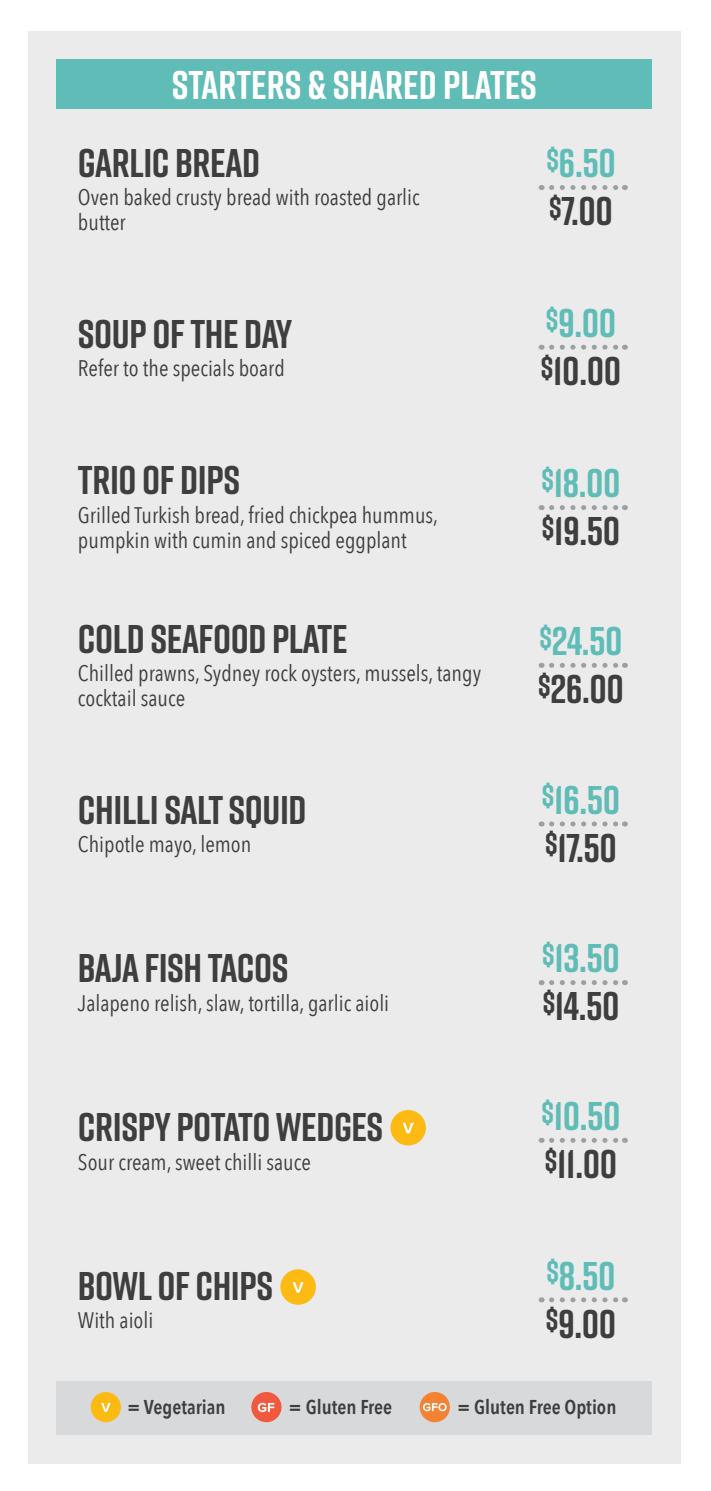
<style>
.page{position:relative;width:711px;height:1491px;background:#fff}
.page>*{position:absolute;margin:0;border:0;box-sizing:border-box;transform-origin:0 0}
.t1{font:700 40px/48px "Rift";letter-spacing:-.01em;color:#3e3e3f}
.t2{font:700 40px/48px "Rift";letter-spacing:-.01em;color:#60bcb6}
.t3{font:700 40px "Rift";color:#fff}
.t4{font:22.5px/25px "Avenir Next Condensed";color:#3e3e3f}
.t5{font:600 20px "Avenir Next Condensed";color:#3e3e3f}
.s1{color:#3e3e3f}
.s2{color:#60bcb6}
</style>
<div class="page">
<div style="left:28px;top:31px;width:652px;height:1432px;background:#ebebec"></div>
<div style="left:57px;top:59px;width:595px;height:50px;background:#60bcb6"></div>
<div style="left:280px;top:1269px;width:36px;height:35px;background:#fcba13;border-radius:50%"></div>
<svg style="left:292px;top:1282px;width:11px;height:10px"></svg>
<div style="left:390px;top:1110px;width:36px;height:35px;background:#fcba13;border-radius:50%"></div>
<svg style="left:402px;top:1122px;width:12px;height:11px"></svg>
<svg style="left:551px;top:185px;width:74px;height:5px"></svg>
<svg style="left:551px;top:345px;width:74px;height:5px"></svg>
<svg style="left:551px;top:505px;width:74px;height:5px"></svg>
<svg style="left:551px;top:663px;width:74px;height:5px"></svg>
<svg style="left:551px;top:821px;width:74px;height:5px"></svg>
<svg style="left:551px;top:980px;width:74px;height:5px"></svg>
<svg style="left:551px;top:1138px;width:74px;height:4px"></svg>
<svg style="left:551px;top:1297px;width:74px;height:5px"></svg>
<div style="left:57px;top:1381px;width:595px;height:53px;background:#d8d9da"></div>
<div style="left:419px;top:1391px;width:31px;height:31px;background:#f48232;border-radius:50%"></div>
<svg style="left:423px;top:1403px;width:23px;height:8px"></svg>
<div style="left:251px;top:1391px;width:30px;height:31px;background:#f0593e;border-radius:50%"></div>
<svg style="left:258px;top:1402px;width:16px;height:10px"></svg>
<div style="left:91px;top:1391px;width:30px;height:31px;background:#fcba13;border-radius:50%"></div>
<svg style="left:101px;top:1402px;width:10px;height:9px"></svg>
<h1 class="t3" style="left:172px;top:57px;width:366px">STARTERS &amp; SHARED PLATES</h1>
<h1 class="t1" style="left:78px;top:138px;width:184px">GARLIC BREAD</h1>
<p class="t4" style="left:78px;top:184px;width:343px">Oven baked crusty bread with roasted garlic butter</p>
<h1 class="t2" style="left:546px;top:139px;width:71px"><sup>$</sup>6.50 <sup>$</sup><span class="s1">7.00</span></h1>
<h1 class="t1" style="left:78px;top:309px;width:216px">SOUP OF THE DAY</h1>
<p class="t4" style="left:78px;top:355px;width:208px">Refer to the specials board</p>
<h1 class="t1" style="left:78px;top:455px;width:164px">TRIO OF DIPS</h1>
<p class="t4" style="left:78px;top:501px;width:361px">Grilled Turkish bread, fried chickpea hummus, pumpkin with cumin and spiced eggplant</p>
<h1 class="t1" style="left:78px;top:614px;width:271px">COLD SEAFOOD PLATE</h1>
<p class="t4" style="left:78px;top:659px;width:404px">Chilled prawns, Sydney rock oysters, mussels, tangy cocktail sauce</p>
<h1 class="t1" style="left:78px;top:785px;width:230px">CHILLI SALT SQUID</h1>
<p class="t4" style="left:78px;top:831px;width:175px">Chipotle mayo, lemon</p>
<h1 class="t1" style="left:78px;top:943px;width:212px">BAJA FISH TACOS</h1>
<p class="t4" style="left:78px;top:989px;width:313px">Jalapeno relish, slaw, tortilla, garlic aioli</p>
<h1 class="t1" style="left:78px;top:1102px;width:307px">CRISPY POTATO WEDGES</h1>
<p class="t4" style="left:78px;top:1148px;width:234px">Sour cream, sweet chilli sauce</p>
<h1 class="t1" style="left:78px;top:1260px;width:197px">BOWL OF CHIPS</h1>
<p class="t4" style="left:78px;top:1306px;width:77px">With aioli</p>
<h1 class="t1" style="left:541px;top:298px;width:82px"><sup>$</sup><span class="s2">9.00 </span><sup>$</sup>10.00</h1>
<h1 class="t2" style="left:541px;top:459px;width:81px"><sup>$</sup>18.00 <sup>$</sup><span class="s1">19.50</span></h1>
<h1 class="t2" style="left:538px;top:616px;width:87px"><sup>$</sup>24.50 <sup>$</sup><span class="s1">26.00</span></h1>
<h1 class="t2" style="left:542px;top:775px;width:80px"><sup>$</sup>16.50 <sup>$</sup><span class="s1">17.50</span></h1>
<h1 class="t2" style="left:542px;top:933px;width:79px"><sup>$</sup>13.50 <sup>$</sup><span class="s1">14.50</span></h1>
<h1 class="t2" style="left:541px;top:1091px;width:81px"><sup>$</sup>10.50 <sup>$</sup><span class="s1">11.00</span></h1>
<h1 class="t2" style="left:546px;top:1251px;width:72px"><sup>$</sup>8.50 <sup>$</sup><span class="s1">9.00</span></h1>
<p class="t5" style="left:127px;top:1389px;width:100px">= Vegetarian</p>
<p class="t5" style="left:288px;top:1389px;width:105px">= Gluten Free</p>
<p class="t5" style="left:457px;top:1389px;width:161px">= Gluten Free Option</p>
</div>
